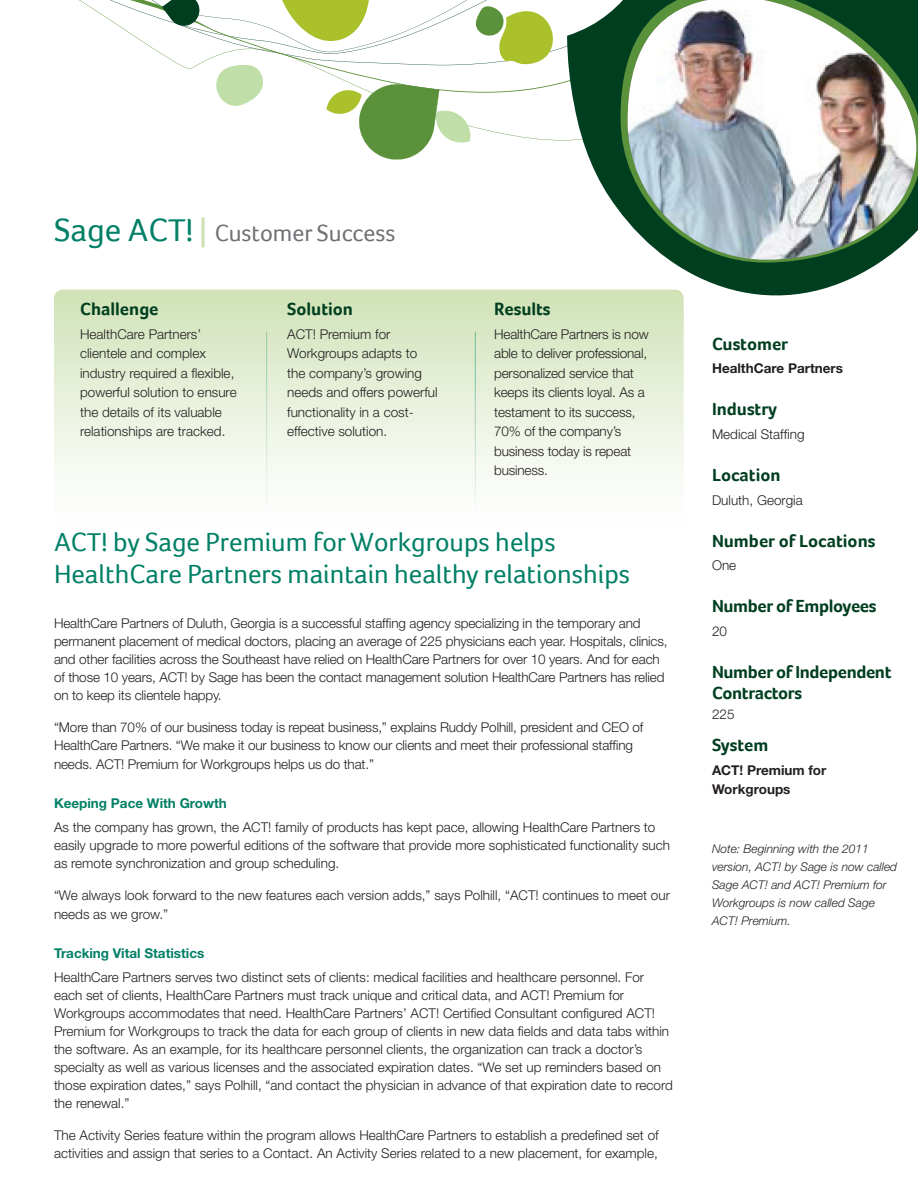
<style>
.page{position:relative;width:918px;height:1188px;background:#fff}
.page>*{position:absolute;margin:0;border:0;box-sizing:border-box;transform-origin:0 0}
.t1{font:27px/32.2px "Foco";color:#008066}
.t2{font:24px "Foco";color:#717074}
.t3{font:700 18px "Foco";color:#003e20}
.t4{font:700 18px/21.8px "Foco";letter-spacing:-.02em;color:#003e20}
.t5{font:300 13.5px/19.5px "Helvetica Neue";color:#231f20}
.t6{font:700 13.5px "Helvetica Neue";color:#008066}
.t7{font:700 13.5px/19.5px "Helvetica Neue";color:#231f20}
.t8{font:italic 300 12px/18px "Helvetica Neue";color:#231f20}
.s1{font-size:33px;color:#008066}
.s2{font-family:"Helvetica Neue";font-weight:700;font-size:30px;color:#cfe1b5}
</style>
<div class="page">
<svg style="left:79px;top:0;width:488px;height:160px"></svg>
<svg style="left:567px;top:3px;width:312px;height:293px"></svg>
<svg style="left:54px;top:290px;width:630px;height:213px"></svg>
<hr style="left:475px;top:332px;width:1px;height:188px;background:#fff">
<hr style="left:267px;top:332px;width:1px;height:188px;background:#fff">
<svg style="left:620px;top:0;width:298px;height:263px;fill:#003e20"></svg>
<img style="left:627px;top:0;width:290px;height:260px">
<h2 class="t2" style="left:54px;top:219px;width:343px"><span class="s1">Sage ACT!</span> <span class="s2">|</span> Customer Success</h2>
<h3 class="t3" style="left:80px;top:298px;width:80px">Challenge</h3>
<p class="t5" style="left:80px;top:324px;width:158px">HealthCare Partners’ clientele and complex industry required a flexible, powerful solution to ensure the details of its valuable relationships are tracked.</p>
<h3 class="t3" style="left:287px;top:298px;width:67px">Solution</h3>
<p class="t5" style="left:287px;top:324px;width:152px">ACT! Premium for<br>Workgroups adapts to the company’s growing needs and offers powerful functionality in a cost&shy;effective solution.</p>
<h3 class="t3" style="left:494px;top:298px;width:58px">Results</h3>
<p class="t5" style="left:494px;top:324px;width:156px">HealthCare Partners is now able to deliver professional, personalized service that keeps its clients loyal. As a testament to its success,<br>70% of the company’s business today is repeat business.</p>
<h1 class="t1" style="left:54px;top:526px;width:578px">ACT! by Sage Premium for Workgroups helps<br>HealthCare Partners maintain healthy relationships</h1>
<p class="t5" style="left:54px;top:614px;width:615px;line-height:18px">HealthCare Partners of Duluth, Georgia is a successful staffing agency specializing in the temporary and permanent placement of medical doctors, placing an average of 225 physicians each year. Hospitals, clinics, and other facilities across the Southeast have relied on HealthCare Partners for over 10 years. And for each of those 10 years, ACT! by Sage has been the contact management solution HealthCare Partners has relied on to keep its clientele happy.</p>
<p class="t5" style="left:54px;top:718px;width:591px;line-height:18px">“More than 70% of our business today is repeat business,” explains Ruddy Polhill, president and CEO of<br>HealthCare Partners. “We make it our business to know our clients and meet their professional staffing</p>
<p class="t5" style="left:54px;top:754px;width:322px">needs. ACT! Premium for Workgroups helps us do that.”</p>
<p class="t6" style="left:54px;top:794px;width:174px">Keeping Pace With Growth</p>
<p class="t5" style="left:54px;top:818px;width:618px;line-height:18px">As the company has grown, the ACT! family of products has kept pace, allowing HealthCare Partners to easily upgrade to more powerful editions of the software that provide more sophisticated functionality such as remote synchronization and group scheduling.</p>
<p class="t5" style="left:54px;top:885px;width:617px">“We always look forward to the new features each version adds,” says Polhill, “ACT! continues to meet our needs as we grow.”</p>
<p class="t6" style="left:54px;top:944px;width:152px">Tracking Vital Statistics</p>
<p class="t5" style="left:54px;top:968px;width:620px;line-height:18px">HealthCare Partners serves two distinct sets of clients: medical facilities and healthcare personnel. For each set of clients, HealthCare Partners must track unique and critical data, and ACT! Premium for Workgroups accommodates that need. HealthCare Partners’ ACT! Certified Consultant configured ACT!<br>Premium for Workgroups to track the data for each group of clients in new data fields and data tabs within the software. As an example, for its healthcare personnel clients, the organization can track a doctor’s specialty as well as various licenses and the associated expiration dates. “We set up reminders based on those expiration dates,” says Polhill, “and contact the physician in advance of that expiration date to record the renewal.”</p>
<p class="t5" style="left:54px;top:1126px;width:606px;line-height:18px">The Activity Series feature within the program allows HealthCare Partners to establish a predefined set of activities and assign that series to a Contact. An Activity Series related to a new placement, for example,</p>
<h3 class="t3" style="left:712px;top:333px;width:78px">Customer</h3>
<p class="t7" style="left:712px;top:359px;width:133px">HealthCare Partners</p>
<h3 class="t3" style="left:712px;top:399px;width:67px">Industry</h3>
<p class="t5" style="left:712px;top:424px;width:94px">Medical Staffing</p>
<h3 class="t3" style="left:712px;top:464px;width:70px">Location</h3>
<p class="t5" style="left:712px;top:490px;width:92px">Duluth, Georgia</p>
<h3 class="t3" style="left:712px;top:530px;width:165px">Number of Locations</h3>
<p class="t5" style="left:712px;top:555px;width:26px">One</p>
<h3 class="t4" style="left:712px;top:595px;width:166px">Number of Employees</h3>
<p class="t5" style="left:712px;top:621px;width:17px">20</p>
<h3 class="t4" style="left:712px;top:660px;width:181px">Number of Independent<br>Contractors</h3>
<p class="t5" style="left:712px;top:704px;width:24px">225</p>
<h3 class="t3" style="left:712px;top:735px;width:58px">System</h3>
<p class="t7" style="left:712px;top:760px;width:116px">ACT! Premium for<br>Workgroups</p>
<p class="t8" style="left:712px;top:840px;width:187px">Note: Beginning with the 2011 version, ACT! by Sage is now called<br>Sage ACT! and ACT! Premium for<br>Workgroups is now called Sage<br>ACT! Premium.</p>
</div>
